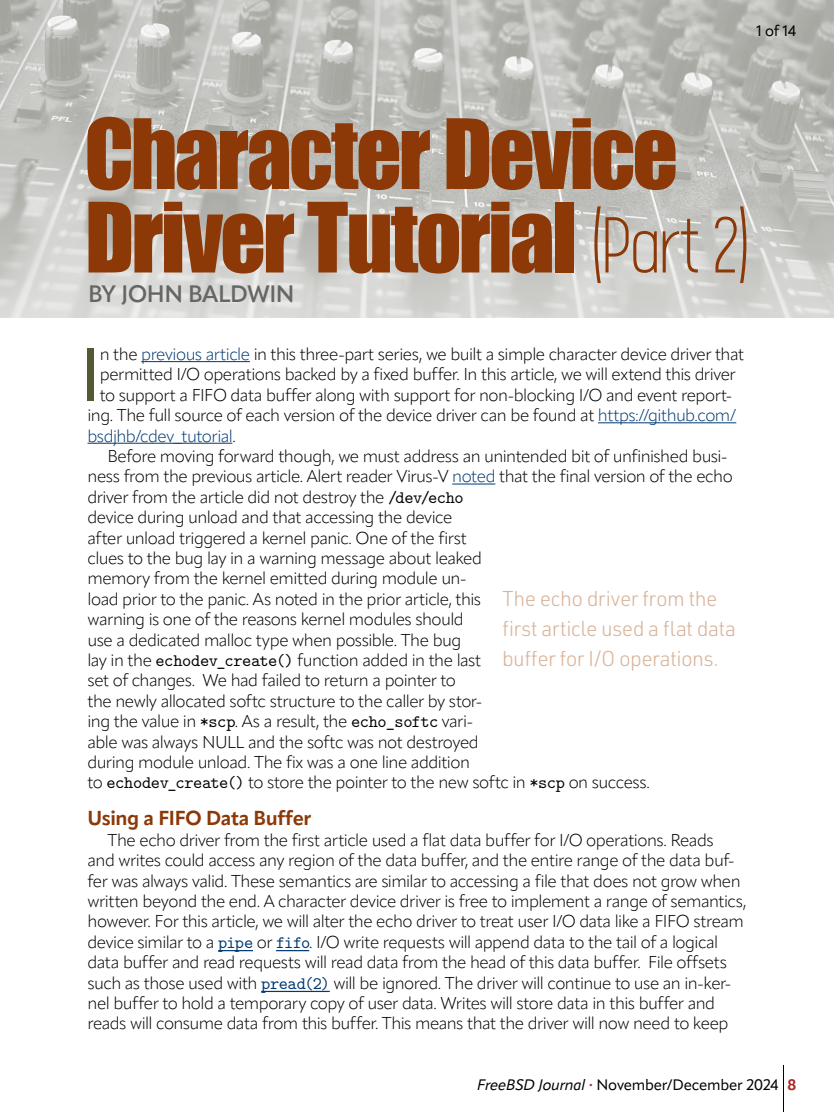
<style>
.page{position:relative;width:834px;height:1112px;background:#fff}
.page>*{position:absolute;margin:0;border:0;box-sizing:border-box;transform-origin:0 0}
.t1{font:89.5px/83.5px "Impact";letter-spacing:-.03em;color:#8c3807}
.body_copy___no_indent{font:74.65px "Apparat";color:#555932}
.by_line{font:600 23.5px "Apparat";letter-spacing:-.02em;color:#666}
.callout{font:300 21.05px/30px "URWDIN";letter-spacing:-.025em;color:#d9b59c}
.a_head{font:700 20px "Apparat";letter-spacing:-.02em;color:#8c3807}
.body_copy{font:300 17px/20.4px "Apparat";letter-spacing:-.03em;color:#000}
.body_copy___no_indent-2{font:300 17px "Apparat";letter-spacing:-.03em;color:#000}
.body_copy___no_indent-3{font:300 17px "Apparat";letter-spacing:-.035em;color:#013972}
.t2{font:15px "Apparat";letter-spacing:-.015em;color:#000}
.s1{font-family:"Calps Sans Slim";font-weight:200}
.s2{color:#013972}
.s3{color:#000}
.s4{font-family:"LM Mono 10";font-weight:400;font-size:17.5px}
.s5{font-family:"LM Mono 10";font-weight:400;font-size:17.5px;color:#013972}
.s6{font-style:italic}
.s7{font-size:9px;color:#ac2b28}
.s8{font-weight:700;color:#ac2b28}
</style>
<div class="page">
<img style="left:0;top:0;width:834px;height:318px">
<hr style="left:783px;top:1065px;width:1px;height:47px;background:#000">
<hr style="left:141px;top:361px;width:109px;height:1px;background:#013972">
<hr style="left:598px;top:422px;width:138px;height:1px;background:#013972">
<hr style="left:88px;top:443px;width:144px;height:1px;background:#013972">
<hr style="left:452px;top:484px;width:43px;height:1px;background:#013972">
<hr style="left:218px;top:950px;width:35px;height:1px;background:#013972">
<hr style="left:276px;top:950px;width:33px;height:1px;background:#013972">
<hr style="left:261px;top:991px;width:69px;height:1px;background:#013972">
<p class="t2" style="left:757px;top:22px;width:41px">1 of 14</p>
<p class="t1" style="left:84px;top:110px;width:669px">Character Device<br>Driver Tutorial <span class="s1">(Part 2)</span></p>
<p class="by_line" style="left:88px;top:279px;width:208px">BY JOHN BALDWIN</p>
<p class="body_copy___no_indent" style="left:80px;top:330px;width:23px">I</p>
<p class="body_copy___no_indent-2" style="left:100px;top:344px;width:646px">n the <span class="s2">previous article</span> in this three-part series, we built a simple character device driver that</p>
<p class="body_copy___no_indent-2" style="left:100px;top:364px;width:637px">permitted I/O operations backed by a fixed buffer. In this article, we will extend this driver</p>
<p class="body_copy___no_indent-2" style="left:100px;top:385px;width:634px">to support a FIFO data buffer along with support for non-blocking I/O and event report-</p>
<p class="body_copy___no_indent-2" style="left:88px;top:405px;width:650px">ing. The full source of each version of the device driver can be found at <span class="s2">https://github.com/</span></p>
<p class="body_copy___no_indent-3" style="left:88px;top:425px;width:150px">bsdjhb/cdev_tutorial<span class="s3">.</span></p>
<p class="body_copy" style="left:88px;top:446px;width:647px;text-indent:20px">Before moving forward though, we must address an unintended bit of unfinished busi&shy;ness from the previous article. Alert reader Virus-V <span class="s2">noted</span> that the final version of the echo driver from the article did not destroy the <span class="s4">/dev/echo<br></span>device during unload and that accessing the device<br>after unload triggered a kernel panic. One of the first<br>clues to the bug lay in a warning message about leaked<br>memory from the kernel emitted during module un-<br>load prior to the panic. As noted in the prior article, this<br>warning is one of the reasons kernel modules should<br>use a dedicated malloc type when possible. The bug<br>lay in the <span class="s4">echodev_create()</span> function added in the last<br>set of changes. We had failed to return a pointer to<br>the newly allocated softc structure to the caller by stor-<br>ing the value in <span class="s4">*scp</span>. As a result, the <span class="s4">echo_softc</span> vari-<br>able was always NULL and the softc was not destroyed<br>during module unload. The fix was a one line addition<br>to <span class="s4">echodev_create()</span> to store the pointer to the new softc in <span class="s4">*scp</span> on success.</p>
<p class="a_head" style="left:88px;top:806px;width:225px">Using a FIFO Data Buffer</p>
<p class="body_copy" style="left:88px;top:830px;width:661px;text-indent:20px">The echo driver from the first article used a flat data buffer for I/O operations. Reads<br>and writes could access any region of the data buffer, and the entire range of the data buf&shy;fer was always valid. These semantics are similar to accessing a file that does not grow when written beyond the end. A character device driver is free to implement a range of semantics, however. For this article, we will alter the echo driver to treat user I/O data like a FIFO stream device similar to a <span class="s5">pipe</span> or <span class="s5">fifo</span>. I/O write requests will append data to the tail of a logical data buffer and read requests will read data from the head of this data buffer. File offsets such as those used with <span class="s5">pread(2)</span> will be ignored. The driver will continue to use an in-ker&shy;nel buffer to hold a temporary copy of user data. Writes will store data in this buffer and reads will consume data from this buffer. This means that the driver will now need to keep</p>
<p class="callout" style="left:502px;top:583px;width:236px">The echo driver from the first article used a flat data buffer for I/O operations.</p>
<p class="t2" style="left:477px;top:1076px;width:321px"><span class="s6">FreeBSD Journal</span> <span class="s7">•</span> November/December 2024 <span class="s8">8</span></p>
</div>
